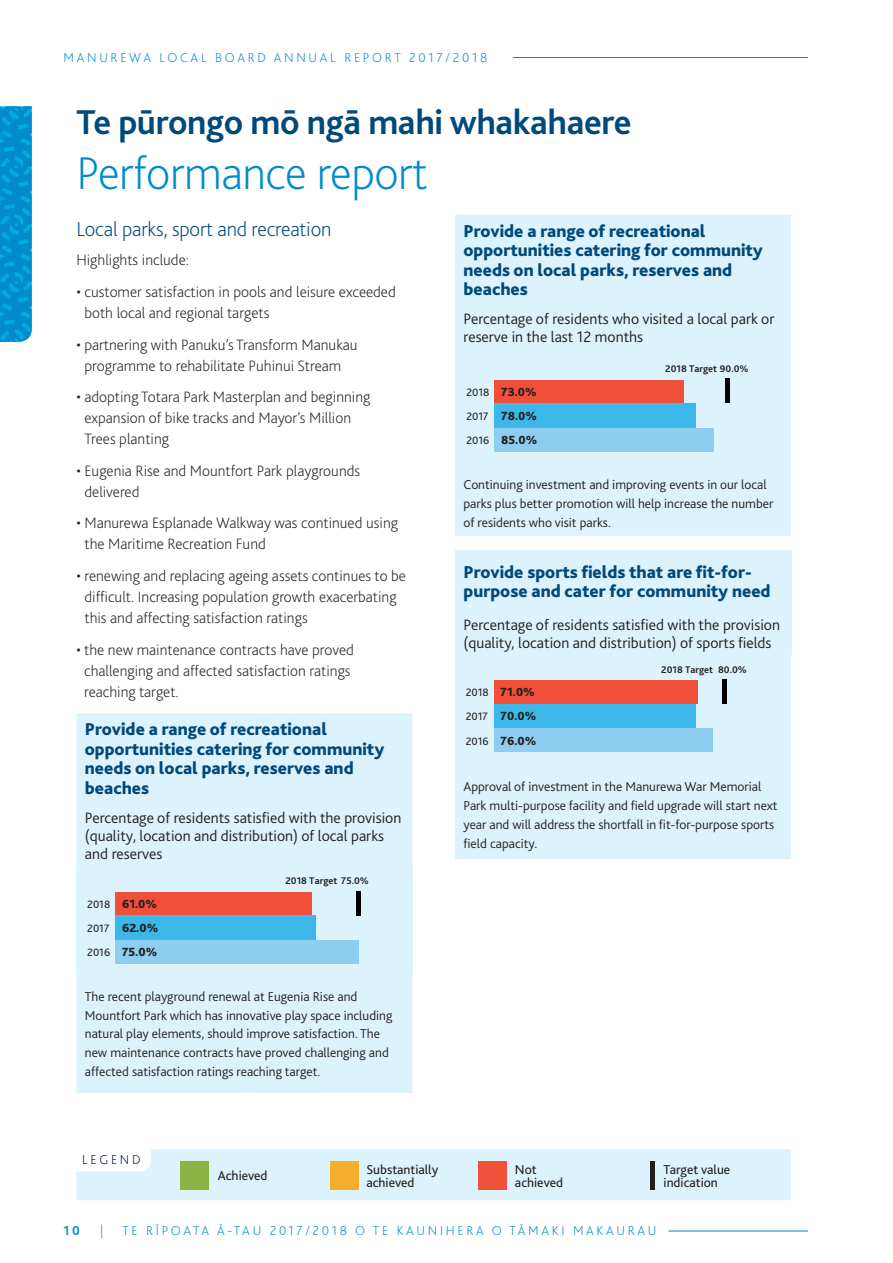
<style>
.page{position:relative;width:893px;height:1263px;background:#fff}
.page>*{position:absolute;margin:0;border:0;box-sizing:border-box;transform-origin:0 0}
.t1{font:200 48px "Bliss";letter-spacing:-.01em;color:#008ccb}
.t2{font:700 36px "Bliss";letter-spacing:-.01em;color:#00497b}
.t3{font:200 21px "Bliss";letter-spacing:-.01em;color:#00497b}
.t4{font:800 18px/19.5px "Bliss";color:#00497b}
.t5{font:200 15.75px/21px "Bliss";color:#231f20}
.t6{font:300 15.75px/18px "Bliss";color:#231f20}
.t7{font:300 13.5px/18.9px "Bliss";color:#231f20}
.t8{font:200 13.5px "Bliss";letter-spacing:.2em;color:#008ccb}
.t9{font:13.5px "Bliss";color:#231f20}
.t10{font:200 13.5px "Bliss";letter-spacing:.2em;color:#001231}
.t11{font:700 13.5px "Bliss";color:#008ccb}
.t12{font:800 12.3px/24.2px "Bliss";color:#231f20;text-align:justify}
.t13{font:11.25px/24.2px "Bliss";color:#231f20;text-align:justify}
.t14{font:700 10.2px "Bliss";color:#231f20}
</style>
<div class="page">
<div style="left:76px;top:713px;width:336px;height:380px;background:#dcf2fd"></div>
<div style="left:76px;top:867px;width:336px;height:107px;background:#dcf2fd"></div>
<div style="left:115px;top:892px;width:197px;height:24px;background:#f0503a"></div>
<div style="left:115px;top:916px;width:201px;height:24px;background:#3bb7e9"></div>
<div style="left:115px;top:940px;width:243px;height:24px;background:#8ccdf0"></div>
<div style="left:356px;top:891px;width:5px;height:25px;background:#000"></div>
<div style="left:455px;top:215px;width:336px;height:321px;background:#dcf2fd"></div>
<div style="left:455px;top:304px;width:336px;height:166px;background:#dcf2fd"></div>
<div style="left:494px;top:380px;width:189px;height:23px;background:#f0503a"></div>
<div style="left:494px;top:403px;width:202px;height:25px;background:#3bb7e9"></div>
<div style="left:494px;top:428px;width:220px;height:24px;background:#8ccdf0"></div>
<hr style="left:725px;top:379px;width:4px;height:24px;background:#000">
<div style="left:455px;top:550px;width:336px;height:105px;background:#dcf2fd"></div>
<div style="left:455px;top:655px;width:336px;height:204px;background:#dcf2fd"></div>
<div style="left:494px;top:680px;width:203px;height:24px;background:#f0503a"></div>
<div style="left:494px;top:704px;width:201px;height:25px;background:#3bb7e9"></div>
<div style="left:494px;top:729px;width:218px;height:23px;background:#8ccdf0"></div>
<hr style="left:722px;top:679px;width:4px;height:25px;background:#000">
<div style="left:76px;top:1149px;width:715px;height:51px;background:#dcf2fd"></div>
<div style="left:180px;top:1161px;width:29px;height:29px;background:#8ab443"></div>
<div style="left:330px;top:1161px;width:29px;height:29px;background:#f8ae2d"></div>
<div style="left:478px;top:1161px;width:29px;height:29px;background:#f0513a"></div>
<div style="left:650px;top:1161px;width:5px;height:29px;background:#231f20"></div>
<svg style="left:0;top:106px;width:32px;height:236px;background:#0294d1"></svg>
<hr style="left:668px;top:1231px;width:140px;height:1px;background:#008ccb">
<hr style="left:513px;top:57px;width:295px;height:1px;background:#008ccb">
<p class="t8" style="left:64px;top:53px;width:425px">MANUREWA LOCAL BOARD ANNUAL REPORT 2017/2018</p>
<h2 class="t2" style="left:76px;top:108px;width:556px">Te pūrongo mō ngā mahi whakahaere</h2>
<h1 class="t1" style="left:76px;top:155px;width:353px">Performance report</h1>
<h3 class="t3" style="left:76px;top:221px;width:256px">Local parks, sport and recreation</h3>
<p class="t5" style="left:76px;top:251px;width:114px">Highlights include:</p>
<p class="t5" style="left:84px;top:283px;width:313px;text-indent:-8px">• customer satisfaction in pools and leisure exceeded both local and regional targets</p>
<p class="t5" style="left:76px;top:335px;width:283px;text-align:center">• partnering with Panuku’s Transform Manukau programme to rehabilitate Puhinui Stream</p>
<p class="t5" style="left:84px;top:388px;width:287px;text-indent:-8px">• adopting Totara Park Masterplan and beginning expansion of bike tracks and Mayor’s Million<br>Trees planting</p>
<p class="t5" style="left:84px;top:462px;width:277px;text-indent:-8px">• Eugenia Rise and Mountfort Park playgrounds delivered</p>
<p class="t5" style="left:84px;top:514px;width:315px;text-indent:-8px">• Manurewa Esplanade Walkway was continued using the Maritime Recreation Fund</p>
<p class="t5" style="left:84px;top:567px;width:323px;text-indent:-8px">• renewing and replacing ageing assets continues to be difficult. Increasing population growth exacerbating this and affecting satisfaction ratings</p>
<p class="t5" style="left:84px;top:641px;width:271px;text-indent:-8px">• the new maintenance contracts have proved challenging and affected satisfaction ratings reaching target.</p>
<p class="t4" style="left:85px;top:721px;width:301px">Provide a range of recreational opportunities catering for community needs on local parks, reserves and beaches</p>
<p class="t6" style="left:85px;top:810px;width:318px">Percentage of residents satisfied with the provision (quality, location and distribution) of local parks and reserves</p>
<p class="t4" style="left:463px;top:223px;width:301px">Provide a range of recreational opportunities catering for community needs on local parks, reserves and beaches</p>
<p class="t6" style="left:463px;top:312px;width:312px">Percentage of residents who visited a local park or reserve in the last 12 months</p>
<p class="t14" style="left:665px;top:365px;width:85px">2018 Target 90.0%</p>
<p class="t12" style="left:501px;top:381px;width:37px">73.0% 78.0% 85.0%</p>
<p class="t13" style="left:466px;top:381px;width:25px">2018<br>2017<br>2016</p>
<p class="t7" style="left:463px;top:477px;width:311px">Continuing investment and improving events in our local parks plus better promotion will help increase the number of residents who visit parks.</p>
<p class="t4" style="left:463px;top:564px;width:309px">Provide sports fields that are fit-for&shy;purpose and cater for community need</p>
<p class="t6" style="left:463px;top:617px;width:318px">Percentage of residents satisfied with the provision (quality, location and distribution) of sports fields</p>
<p class="t12" style="left:500px;top:681px;width:37px">71.0% 70.0% 76.0%</p>
<p class="t14" style="left:661px;top:666px;width:87px">2018 Target 80.0%</p>
<p class="t13" style="left:465px;top:682px;width:25px">2018<br>2017<br>2016</p>
<p class="t7" style="left:463px;top:779px;width:315px">Approval of investment in the Manurewa War Memorial Park multi-purpose facility and field upgrade will start next year and will address the shortfall in fit-for-purpose sports field capacity.</p>
<p class="t14" style="left:285px;top:877px;width:85px">2018 Target 75.0%</p>
<p class="t12" style="left:122px;top:893px;width:38px">61.0% 62.0% 75.0%</p>
<p class="t13" style="left:87px;top:893px;width:25px">2018<br>2017<br>2016</p>
<p class="t7" style="left:85px;top:988px;width:309px">The recent playground renewal at Eugenia Rise and Mountfort Park which has innovative play space including natural play elements, should improve satisfaction. The new maintenance contracts have proved challenging and affected satisfaction ratings reaching target.</p>
<p class="t10" style="left:82px;top:1154px;width:60px">LEGEND</p>
<p class="t9" style="left:218px;top:1170px;width:51px">Achieved</p>
<p class="t9" style="left:366px;top:1164px;width:73px">Substantially</p>
<p class="t9" style="left:515px;top:1164px;width:23px">Not</p>
<p class="t9" style="left:663px;top:1164px;width:68px">Target value</p>
<p class="t9" style="left:366px;top:1177px;width:50px">achieved</p>
<p class="t9" style="left:515px;top:1178px;width:50px">achieved</p>
<p class="t9" style="left:663px;top:1178px;width:56px">indication</p>
<p class="t11" style="left:64px;top:1226px;width:18px">10</p>
<p class="t8" style="left:100px;top:1226px;width:5px">|</p>
<p class="t8" style="left:122px;top:1226px;width:535px">TE RĪPOATA Ā-TAU 2017/2018 O TE KAUNIHERA O TĀMAKI MAKAURAU</p>
</div>
